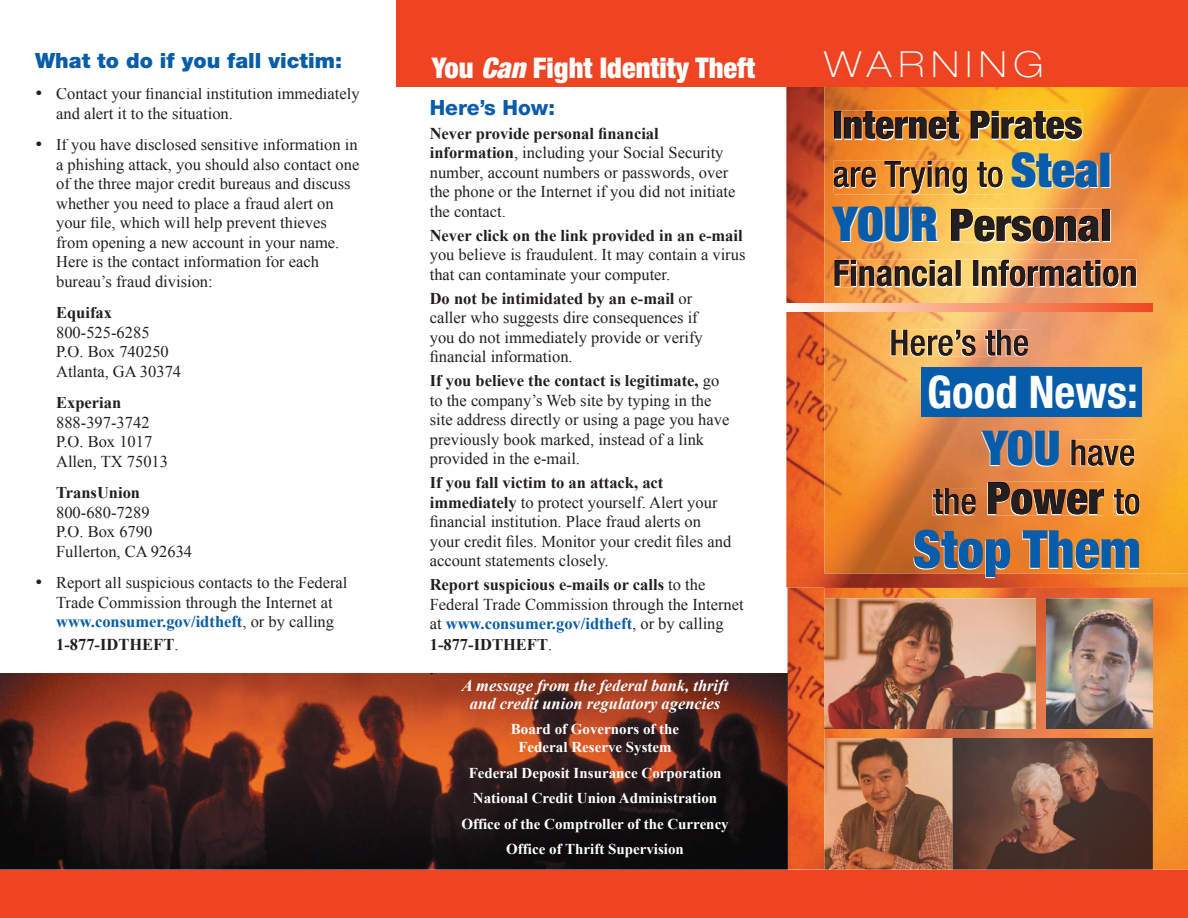
<style>
.page{position:relative;width:1188px;height:918px;background:#fff}
.page>*{position:absolute;margin:0;border:0;box-sizing:border-box;transform-origin:0 0}
.t1{font:900 condensed 52.5px "Helvetica Neue";color:#085dab}
.t2{font:900 condensed 45px "Helvetica Neue";color:#fff}
.t3{font:700 condensed 45px "Helvetica Neue";color:#fff}
.t4{font:900 condensed 39px "Helvetica Neue";color:#fff}
.t5{font:500 condensed 36px "Helvetica Neue";color:#fff}
.t6{font:700 condensed 36px "Helvetica Neue";color:#fff}
.t7{font:100 expanded 36px "Helvetica Neue";letter-spacing:.2em;color:#fff}
.t8{font:900 condensed 28.5px "Helvetica Neue";color:#fff}
.t9{font:900 21px "Helvetica Neue";color:#085dab}
.t10{font:800 21px "Helvetica Neue";color:#085dab}
.t11{font:16.5px/19.5px "Times New Roman";color:#231f20}
.t12{font:700 16.5px "Times New Roman";color:#231f20}
.t13{font:italic 700 16.5px/18px "Times New Roman";color:#fff;text-align:center}
.t14{font:700 15px/25.5px "Times New Roman";color:#fff;text-align:center}
.s1{font-weight:700;color:#085dab}
.s2{font-weight:400}
.s3{font-style:italic}
.s4{font-weight:700}
.s5{font-weight:900;font-stretch:expanded;font-size:48px;color:#085dab}
.s6{font-stretch:expanded;font-size:48px;color:#085dab}
</style>
<div class="page">
<img style="left:788px;top:588px;width:36px;height:282px">
<img style="left:786px;top:87px;width:402px;height:501px">
<img style="left:0;top:673px;width:788px;height:197px">
<div style="left:396px;top:0;width:792px;height:87px;background:#ef4422"></div>
<img style="left:824px;top:87px;width:364px;height:486px">
<img style="left:835px;top:162px;width:168px;height:32px">
<img style="left:952px;top:210px;width:159px;height:32px">
<img style="left:835px;top:261px;width:302px;height:26px">
<img style="left:835px;top:112px;width:248px;height:28px">
<img style="left:891px;top:331px;width:136px;height:26px">
<img style="left:1071px;top:441px;width:63px;height:26px">
<img style="left:933px;top:514px;width:42px;height:1px">
<img style="left:987px;top:483px;width:116px;height:33px">
<img style="left:1113px;top:490px;width:26px;height:25px">
<svg style="left:786px;top:303px;width:367px;height:9px;background:#f7a081"></svg>
<img style="left:834px;top:161px;width:168px;height:32px">
<img style="left:835px;top:162px;width:167px;height:31px">
<img style="left:951px;top:209px;width:159px;height:32px">
<img style="left:952px;top:210px;width:158px;height:31px">
<img style="left:834px;top:260px;width:302px;height:26px">
<img style="left:835px;top:261px;width:301px;height:25px">
<img style="left:834px;top:111px;width:248px;height:28px">
<img style="left:835px;top:112px;width:247px;height:27px">
<div style="left:921px;top:368px;width:220px;height:49px;background:#085dab"></div>
<img style="left:892px;top:330px;width:136px;height:26px">
<img style="left:892px;top:331px;width:135px;height:25px">
<img style="left:1072px;top:440px;width:62px;height:1px">
<img style="left:1072px;top:441px;width:62px;height:25px">
<img style="left:933px;top:488px;width:43px;height:26px">
<img style="left:933px;top:489px;width:42px;height:25px">
<img style="left:988px;top:482px;width:116px;height:32px">
<img style="left:988px;top:483px;width:115px;height:31px">
<img style="left:1114px;top:489px;width:25px;height:1px">
<img style="left:1114px;top:490px;width:25px;height:24px">
<div style="left:0;top:870px;width:1188px;height:48px;background:#ef4422"></div>
<img style="left:824px;top:587px;width:364px;height:47px">
<img style="left:1006px;top:634px;width:45px;height:104px">
<img style="left:1143px;top:634px;width:45px;height:236px">
<img style="left:824px;top:729px;width:182px;height:9px">
<img style="left:1051px;top:729px;width:92px;height:9px">
<img style="left:824px;top:738px;width:329px;height:132px">
<img style="left:824px;top:598px;width:212px;height:131px">
<img style="left:1046px;top:598px;width:107px;height:131px">
<p class="t9" style="left:35px;top:48px;width:308px">What to do if you fall victim:</p>
<p class="t11" style="left:56px;top:84px;width:305px;text-indent:-21px">• Contact your financial institution immediately and alert it to the situation.</p>
<p class="t11" style="left:56px;top:135px;width:305px;text-indent:-21px">• If you have disclosed sensitive information in a phishing attack, you should also contact one of the three major credit bureaus and discuss whether you need to place a fraud alert on your file, which will help prevent thieves from opening a new account in your name.<br>Here is the contact information for each bureau’s fraud division:</p>
<p class="t12" style="left:56px;top:303px;width:57px">Equifax</p>
<p class="t11" style="left:56px;top:322px;width:127px">800-525-6285<br>P.O. Box 740250<br>Atlanta, GA 30374</p>
<p class="t12" style="left:56px;top:393px;width:67px">Experian</p>
<p class="t11" style="left:56px;top:412px;width:113px">888-397-3742<br>P.O. Box 1017<br>Allen, TX 75013</p>
<p class="t12" style="left:56px;top:483px;width:86px">TransUnion</p>
<p class="t11" style="left:56px;top:502px;width:138px">800-680-7289<br>P.O. Box 6790<br>Fullerton, CA 92634</p>
<p class="t11" style="left:35px;top:573px;width:314px;text-align:center">• Report all suspicious contacts to the Federal<br>Trade Commission through the Internet at <span class="s1">www.consumer.gov/idtheft</span>, or by calling</p>
<p class="t12" style="left:56px;top:635px;width:124px">1-877-IDTHEFT<span class="s2">.</span></p>
<h3 class="t8" style="left:432px;top:50px;width:325px">You <span class="s3">Can</span> Fight Identity Theft</h3>
<p class="t10" style="left:430px;top:95px;width:127px">Here’s How:</p>
<p class="t11" style="left:430px;top:123px;width:307px"><span class="s4">Never provide personal financial information</span>, including your Social Security number, account numbers or passwords, over the phone or the Internet if you did not initiate the contact.</p>
<p class="t12" style="left:430px;top:226px;width:314px">Never click on the link provided in an e-mail</p>
<p class="t11" style="left:430px;top:245px;width:317px">you believe is fraudulent. It may contain a virus that can contaminate your computer.</p>
<p class="t11" style="left:430px;top:288px;width:275px"><span class="s4">Do not be intimidated by an e-mail</span> or caller who suggests dire consequences if you do not immediately provide or verify financial information.</p>
<p class="t11" style="left:430px;top:371px;width:301px"><span class="s4">If you believe the contact is legitimate,</span> go to the company’s Web site by typing in the site address directly or using a page you have previously book marked, instead of a link provided in the e-mail.</p>
<p class="t11" style="left:430px;top:473px;width:303px"><span class="s4">If you fall victim to an attack, act immediately</span> to protect yourself. Alert your financial institution. Place fraud alerts on your credit files. Monitor your credit files and account statements closely.</p>
<p class="t11" style="left:430px;top:575px;width:315px"><span class="s4">Report suspicious e-mails or calls</span> to the<br>Federal Trade Commission through the Internet at <span class="s1">www.consumer.gov/idtheft</span>, or by calling</p>
<p class="t12" style="left:430px;top:635px;width:124px">1-877-IDTHEFT<span class="s2">.</span></p>
<p class="t13" style="left:462px;top:676px;width:268px">A message from the federal bank, thrift and credit union regulatory agencies</p>
<p class="t14" style="left:511px;top:720px;width:170px;line-height:18px">Board of Governors of the<br>Federal Reserve System</p>
<p class="t14" style="left:461px;top:760px;width:269px">Federal Deposit Insurance Corporation National Credit Union Administration Office of the Comptroller of the Currency Office of Thrift Supervision</p>
<h3 class="t7" style="left:824px;top:43px;width:221px">WARNING</h3>
<h3 class="t4" style="left:833px;top:102px;width:251px">Internet Pirates</h3>
<h3 class="t5" style="left:833px;top:154px;width:279px">are Trying to <span class="s5">Steal</span></h3>
<h2 class="t2" style="left:832px;top:198px;width:282px"><span class="s6">YOUR</span> Personal</h2>
<h3 class="t6" style="left:833px;top:252px;width:306px">Financial Information</h3>
<h3 class="t5" style="left:889px;top:322px;width:141px">Here’s the</h3>
<h2 class="t3" style="left:927px;top:364px;width:212px">Good News:</h2>
<h3 class="t5" style="left:982px;top:432px;width:154px"><span class="s5">YOU</span> have</h3>
<h2 class="t2" style="left:986px;top:471px;width:119px">Power</h2>
<h1 class="t1" style="left:913px;top:517px;width:229px">Stop Them</h1>
<h3 class="t5" style="left:932px;top:481px;width:45px">the</h3>
<h3 class="t5" style="left:1113px;top:481px;width:28px">to</h3>
</div>
